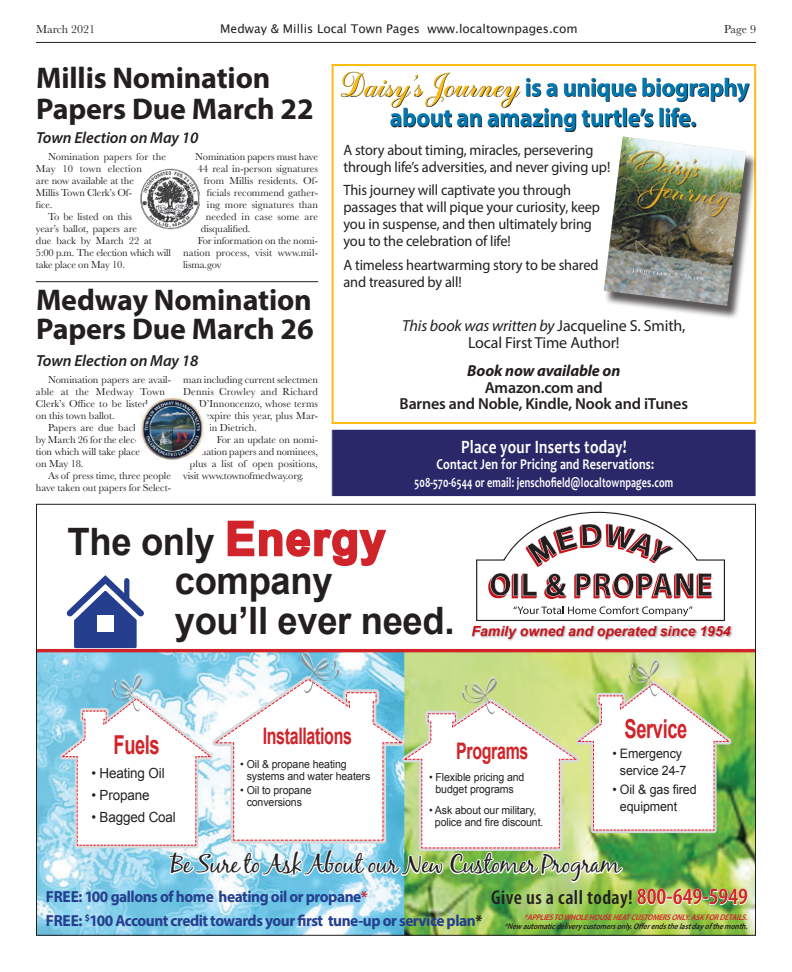
<style>
.page{position:relative;width:792px;height:972px;background:#fff}
.page>*{position:absolute;margin:0;border:0;box-sizing:border-box;transform-origin:0 0}
.t1{font:700 37.8px/40px "Arial";letter-spacing:-.01em;color:#231f20;scale:.96 1}
.t2{font:700 30px/31px "Myriad Pro";letter-spacing:-.005em;color:#231f20}
.t3{font:700 26.1px "Arial";letter-spacing:-.02em;color:#d1232a;scale:.7 1}
.t4{font:700 25.6px/30px "Myriad Pro";letter-spacing:-.01em;color:#0079b3;text-align:center;scale:.93 1}
.t5{font:25.2px "Black Jack";letter-spacing:-.025em;color:#231f20}
.t6{font:700 22.8px "Arial";letter-spacing:-.02em;color:#d1232a;scale:.7 1}
.t7{font:600 condensed 20.1px "Myriad Pro";letter-spacing:.02em;color:#231f20;scale:1.04 1}
.t8{font:700 19px "Candara";letter-spacing:.015em;color:#fff;scale:.8 1}
.t9{font:700 16px/23.7px "Myriad Pro";letter-spacing:-.03em;color:#253f8e;scale:.96 1}
.t10{font:16px/17.7px "Myriad Pro";letter-spacing:-.01em;color:#231f20;text-align:center}
.t11{font:600 16px/16.4px "Myriad Pro";letter-spacing:-.01em;color:#231f20;text-align:center}
.t12{font:italic 600 16px "Myriad Pro";letter-spacing:-.005em;color:#231f20}
.t13{font:italic 700 16px "Myriad Pro";letter-spacing:-.01em;color:#231f20}
.t14{font:15px/17px "Myriad Pro";letter-spacing:-.01em;color:#231f20;scale:.96 1}
.t15{font:700 15px "Candara";letter-spacing:.015em;color:#fff;scale:.8 1}
.t16{font:700 14px "Candara";letter-spacing:.015em;color:#fff;scale:.72 1}
.t17{font:italic 700 14px "Arial";color:#c6131b}
.t18{font:14px "Arial";letter-spacing:-.01em;color:#231f20;scale:.96 1}
.t19{font:13px/17px "Arial";letter-spacing:-.01em;color:#231f20;text-align:center;scale:.96 1}
.t20{font:12px "Lucida Grande";color:#231f20}
.t21{font:12px "Baskerville";color:#231f20}
.t22{font:11px/12px "Arial";letter-spacing:-.01em;color:#231f20;text-align:center;scale:.96 1}
.t23{font:10.5px "Baskerville";letter-spacing:-.005em;color:#231f20}
.t24{font:10.5px "Baskerville";letter-spacing:.02em;color:#231f20}
.t25{font:italic 600 8.1px "Myriad Pro";color:#231f20;scale:.91 1}
.t26{font:italic 600 8.1px "Myriad Pro";color:#d1232a;scale:.91 1}
.s1{font-family:"Coventry Script FLF";font-weight:400;font-size:37.9px;color:#fdbc12}
.s2{font-style:italic}
.s3{font-size:46.5px;color:#d1232a}
.s4{color:#c31f32}
.s5{color:#231f20}
.s6{font-size:23.3px;color:#d1232a}
</style>
<div class="page">
<hr style="left:36px;top:42px;width:720px;height:1px;background:#231f20">
<img style="left:38px;top:652px;width:716px;height:282px">
<hr style="left:36px;top:649px;width:720px;height:3px;background:#d1232a">
<img style="left:60px;top:512px;width:688px;height:407px">
<div style="left:471px;top:626px;width:262px;height:16px;background:#231f20;opacity:.38"></div>
<div style="left:332px;top:64px;width:424px;height:360px;border:2px solid #fdbc12"></div>
<svg style="left:341px;top:72px;width:409px;height:60px"></svg>
<div style="left:604px;top:139px;width:152px;height:181px;background:#231f20;opacity:.75"></div>
<img style="left:604px;top:136px;width:142px;height:170px">
<hr style="left:36px;top:281px;width:282px;height:1px;background:#231f20">
<div style="left:332px;top:429px;width:424px;height:68px;background:#2b2869"></div>
<div style="left:332px;top:429px;width:424px;height:68px;border:1px solid #fff"></div>
<img style="left:140px;top:169px;width:60px;height:60px">
<img style="left:141px;top:397px;width:65px;height:63px">
<p class="t21" style="left:36px;top:21px;width:61px">March 2021</p>
<p class="t20" style="left:220px;top:22px;width:359px">Medway &amp; Millis Local Town Pages www.localtownpages.com</p>
<p class="t21" style="left:724px;top:21px;width:33px">Page 9</p>
<h2 class="t2" style="left:36px;top:61px;width:279px">Millis Nomination<br>Papers Due March 22</h2>
<h3 class="t12" style="left:36px;top:128px;width:164px">Town Election on May 10</h3>
<p class="t23" style="left:48px;top:150px;width:119px">Nomination papers for the</p>
<p class="t24" style="left:36px;top:162px;width:107px">May 10 town election</p>
<p class="t23" style="left:36px;top:174px;width:100px">are now available at the</p>
<p class="t23" style="left:36px;top:186px;width:97px">Millis Town Clerk’s Of-</p>
<p class="t23" style="left:36px;top:198px;width:18px">fice.</p>
<p class="t23" style="left:48px;top:210px;width:86px">To be listed on this</p>
<p class="t23" style="left:36px;top:222px;width:103px">year’s ballot, papers are</p>
<p class="t23" style="left:36px;top:234px;width:118px">due back by March 22 at</p>
<p class="t23" style="left:36px;top:246px;width:136px">5:00 p.m. The election which will</p>
<p class="t23" style="left:36px;top:258px;width:90px">take place on May 10.</p>
<p class="t23" style="left:195px;top:150px;width:124px">Nomination papers must have</p>
<p class="t23" style="left:198px;top:162px;width:121px">44 real in-person signatures</p>
<p class="t23" style="left:204px;top:174px;width:115px">from Millis residents. Of-</p>
<p class="t23" style="left:207px;top:186px;width:113px">ficials recommend gather-</p>
<p class="t23" style="left:207px;top:198px;width:112px">ing more signatures than</p>
<p class="t23" style="left:206px;top:210px;width:113px">needed in case some are</p>
<p class="t23" style="left:201px;top:222px;width:51px">disqualified.</p>
<p class="t23" style="left:198px;top:234px;width:121px">For information on the nomi-</p>
<p class="t23" style="left:183px;top:246px;width:136px">nation process, visit www.mil-</p>
<p class="t23" style="left:183px;top:258px;width:40px">lisma.gov</p>
<h2 class="t2" style="left:36px;top:285px;width:279px;line-height:29px">Medway Nomination<br>Papers Due March 26</h2>
<h3 class="t12" style="left:36px;top:351px;width:164px">Town Election on May 18</h3>
<p class="t23" style="left:48px;top:373px;width:125px">Nomination papers are avail-</p>
<p class="t24" style="left:36px;top:385px;width:130px">able at the Medway Town</p>
<p class="t23" style="left:36px;top:397px;width:114px">Clerk’s Office to be listed</p>
<p class="t23" style="left:36px;top:409px;width:80px">on this town ballot.</p>
<p class="t23" style="left:48px;top:421px;width:92px">Papers are due back</p>
<p class="t23" style="left:36px;top:433px;width:104px">by March 26 for the elec-</p>
<p class="t23" style="left:36px;top:445px;width:105px">tion which will take place</p>
<p class="t23" style="left:36px;top:457px;width:49px">on May 18.</p>
<p class="t23" style="left:48px;top:469px;width:125px">As of press time, three people</p>
<p class="t23" style="left:36px;top:481px;width:137px">have taken out papers for Select-</p>
<p class="t23" style="left:183px;top:373px;width:136px">man including current selectmen</p>
<p class="t24" style="left:183px;top:385px;width:136px">Dennis Crowley and Richard</p>
<p class="t23" style="left:199px;top:397px;width:120px">D’Innoncenzo, whose terms</p>
<p class="t23" style="left:205px;top:409px;width:115px">expire this year, plus Mar-</p>
<p class="t23" style="left:206px;top:421px;width:53px">tin Dietrich.</p>
<p class="t23" style="left:217px;top:433px;width:103px">For an update on nomi-</p>
<p class="t23" style="left:201px;top:445px;width:118px">nation papers and nominees,</p>
<p class="t23" style="left:190px;top:457px;width:129px">plus a list of open positions,</p>
<p class="t23" style="left:183px;top:469px;width:122px">visit www.townofmedway.org.</p>
<h3 class="t4" style="left:337px;top:72px;width:445px"><span class="s1">Daisy’s Journey</span> is a unique biography about an amazing turtle’s life.</h3>
<h3 class="t14" style="left:343px;top:141px;width:279px">A story about timing, miracles, persevering through life’s adversities, and never giving up!</h3>
<h3 class="t14" style="left:343px;top:182px;width:269px">This journey will captivate you through passages that will pique your curiosity, keep you in suspense, and then ultimately bring you to the celebration of life!</h3>
<h3 class="t14" style="left:343px;top:256px;width:267px">A timeless heartwarming story to be shared and treasured by all!</h3>
<h3 class="t10" style="left:402px;top:316px;width:285px"><span class="s2">This book was written by</span> Jacqueline S. Smith,<br>Local First Time Author!</h3>
<h3 class="t13" style="left:467px;top:360px;width:155px">Book now available on</h3>
<h3 class="t11" style="left:400px;top:379px;width:290px">Amazon.com and<br>Barnes and Noble, Kindle, Nook and iTunes</h3>
<h3 class="t8" style="left:461px;top:435px;width:208px">Place your Inserts today!</h3>
<h3 class="t15" style="left:436px;top:455px;width:274px">Contact Jen for Pricing and Reservations:</h3>
<h3 class="t16" style="left:415px;top:473px;width:361px">508-570-6544 or email: jenschofield@localtownpages.com</h3>
<h1 class="t1" style="left:68px;top:523px;width:332px">The only <span class="s3">Energy</span></h1>
<h1 class="t1" style="left:175px;top:562px;width:293px">company<br>you’ll ever need.</h1>
<h3 class="t17" style="left:472px;top:622px;width:261px">Family owned and operated since 1954</h3>
<h3 class="t3" style="left:114px;top:727px;width:68px">Fuels</h3>
<h3 class="t18" style="left:91px;top:764px;width:78px">• Heating Oil</h3>
<h3 class="t18" style="left:91px;top:786px;width:62px">• Propane</h3>
<h3 class="t18" style="left:91px;top:808px;width:90px">• Bagged Coal</h3>
<h3 class="t6" style="left:263px;top:721px;width:129px">Installations</h3>
<p class="t22" style="left:247px;top:758px;width:130px;text-align:left;text-indent:-6px">• Oil &amp; propane heating systems and water heaters</p>
<p class="t22" style="left:240px;top:784px;width:76px">• Oil to propane conversions</p>
<h3 class="t6" style="left:456px;top:736px;width:105px">Programs</h3>
<p class="t22" style="left:429px;top:771px;width:101px">• Flexible pricing and budget programs</p>
<p class="t22" style="left:435px;top:804px;width:115px;text-align:left;text-indent:-6px">• Ask about our military, police and fire discount.</p>
<h3 class="t3" style="left:625px;top:711px;width:91px">Service</h3>
<p class="t19" style="left:612px;top:745px;width:79px">• Emergency service 24-7</p>
<p class="t19" style="left:620px;top:781px;width:81px;text-align:left;text-indent:-8px">• Oil &amp; gas fired equipment</p>
<h3 class="t5" style="left:171px;top:849px;width:452px">Be Sure to Ask About our New Customer Program</h3>
<h3 class="t9" style="left:46px;top:884px;width:456px">FREE: 100 gallons of home heating oil or propane<span class="s4">*<br></span>FREE: <sup>$</sup>100 Account credit towards your first tune-up or service plan<span class="s5">*</span></h3>
<h3 class="t7" style="left:491px;top:885px;width:248px">Give us a call today! <span class="s6">800-649-5949</span></h3>
<p class="t26" style="left:524px;top:912px;width:250px">*APPLIESTOWHOLEHOUSEHEATCUSTOMERSONLY.ASKFORDETAILS.</p>
<p class="t25" style="left:504px;top:921px;width:272px">*Newautomaticdeliverycustomersonly.Offerendsthelastdayofthemonth.</p>
</div>
